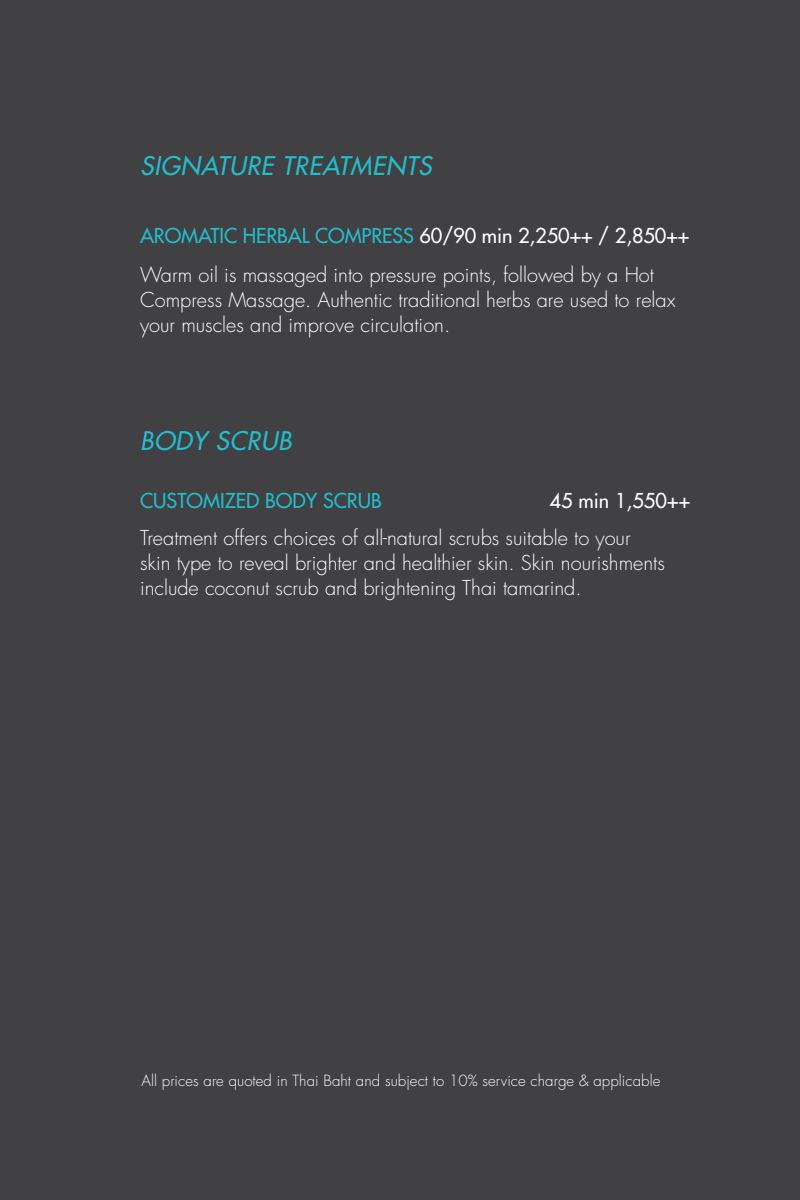
<style>
.page{position:relative;width:800px;height:1200px;background:#414042}
.page>*{position:absolute;margin:0;border:0;box-sizing:border-box;transform-origin:0 0}
.t1{font:italic 500 25px "Futura Std";color:#21bece}
.t2{font:300 20px/25px "Futura Std";color:#fff}
.t3{font:500 20px "Futura Std";letter-spacing:-.005em;color:#fff}
.t4{font:500 20px "Futura Std";color:#21bece}
.t5{font:300 15px "Futura Std";letter-spacing:.005em;color:#fff}
.s1{color:#21bece}
.s2{font-weight:500}
</style>
<div class="page">
<p class="t1" style="left:140px;top:150px;width:299px">SIGNATURE TREATMENTS</p>
<p class="t3" style="left:140px;top:223px;width:551px"><span class="s1">AROMATIC HERBAL COMPRESS</span> 60/90 min 2,250++ / 2,850++</p>
<p class="t2" style="left:140px;top:263px;width:537px">Warm oil is massaged into pressure points, followed by a Hot<br>Compress Massage. Authentic traditional herbs are used to relax your muscles and improve circulation.</p>
<p class="t1" style="left:140px;top:426px;width:159px">BODY SCRUB</p>
<p class="t2" style="left:140px;top:482px;width:552px;line-height:37.5px;text-indent:410px"><span class="s2">45 min 1,550++<br></span>Treatment offers choices of all-natural scrubs suitable to your</p>
<p class="t2" style="left:140px;top:551px;width:526px">skin type to reveal brighter and healthier skin. Skin nourishments include coconut scrub and brightening Thai tamarind.</p>
<p class="t4" style="left:140px;top:488px;width:243px">CUSTOMIZED BODY SCRUB</p>
<p class="t5" style="left:141px;top:1071px;width:521px">All prices are quoted in Thai Baht and subject to 10% service charge &amp; applicable</p>
</div>
